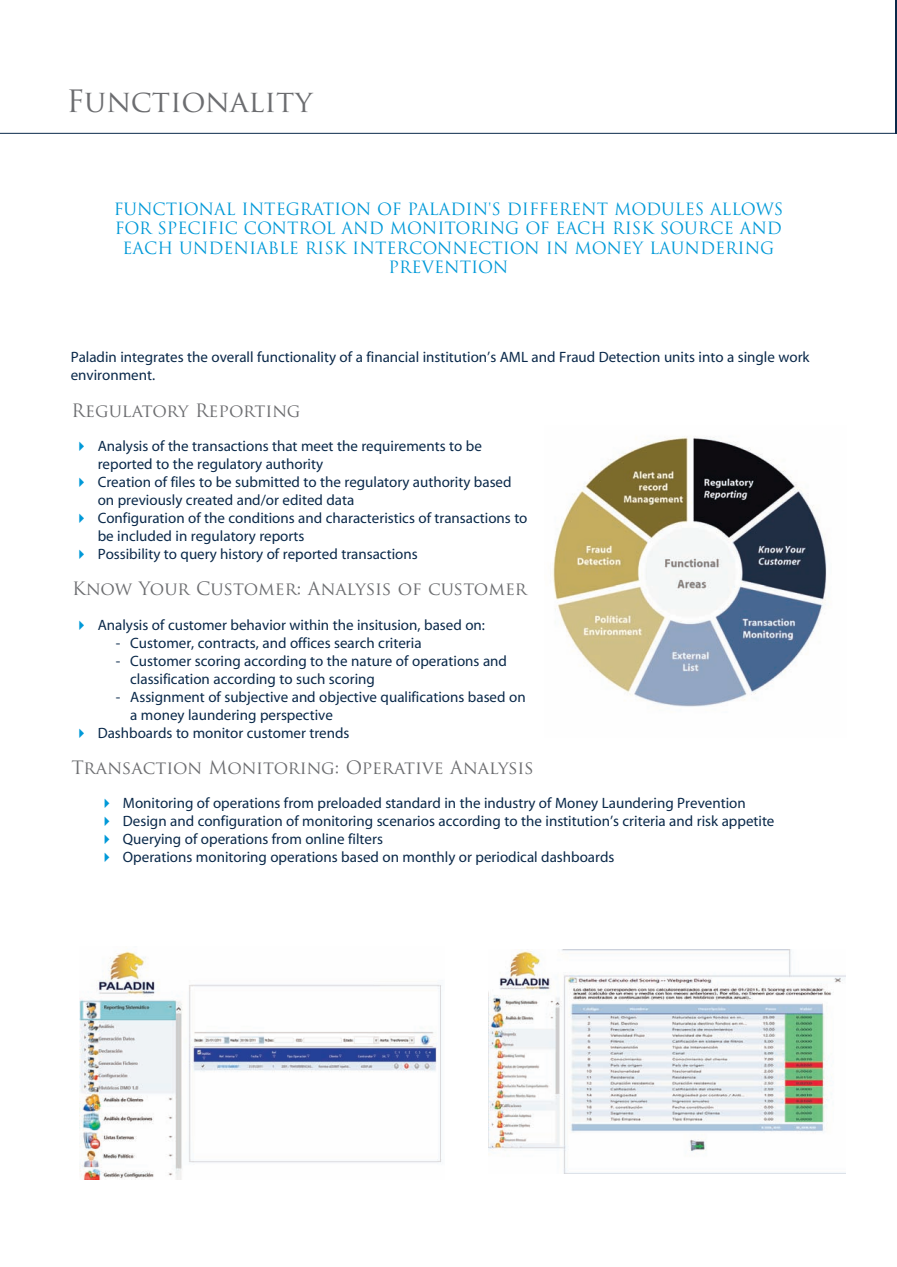
<style>
.page{position:relative;width:897px;height:1267px;background:#fff}
.page>*{position:absolute;margin:0;border:0;box-sizing:border-box;transform-origin:0 0}
.t1{font:30px "Trajan Pro";color:#6c6d70}
.t2{font:18px "Trajan Pro";color:#6c6d70}
.t3{font:16.5px/19.5px "Trajan Pro";color:#0099d8;text-align:center}
.t4{font:15px/18px "Myriad";color:#0a294a}
.s1{color:#0099d8}
</style>
<div class="page">
<hr style="left:0;top:133px;width:896px;height:1px;background:#0a294a">
<hr style="left:895px;top:0;width:2px;height:134px;background:#0a294a">
<img style="left:552px;top:436px;width:275px;height:271px">
<img style="left:80px;top:951px;width:362px;height:228px">
<img style="left:489px;top:950px;width:356px;height:224px">
<h1 class="t1" style="left:67px;top:84px;width:247px">Functionality</h1>
<p class="t3" style="left:114px;top:199px;width:671px">FUNCTIONAL INTEGRATION OF PALADIN'S DIFFERENT MODULES ALLOWS FOR SPECIFIC CONTROL AND MONITORING OF EACH RISK SOURCE AND EACH UNDENIABLE RISK INTERCONNECTION IN MONEY LAUNDERING PREVENTION</p>
<p class="t4" style="left:71px;top:349px;width:740px">Paladin integrates the overall functionality of a financial institution’s AML and Fraud Detection units into a single work environment.</p>
<p class="t2" style="left:72px;top:400px;width:230px">Regulatory Reporting</p>
<p class="t4" style="left:98px;top:438px;width:386px;text-indent:-24px"><span class="s1">✔</span> Analysis of the transactions that meet the requirements to be reported to the regulatory authority</p>
<p class="t4" style="left:98px;top:474px;width:415px;text-indent:-24px"><span class="s1">✔</span> Creation of files to be submitted to the regulatory authority based on previously created and/or edited data</p>
<p class="t4" style="left:98px;top:510px;width:431px;text-indent:-24px"><span class="s1">✔</span> Configuration of the conditions and characteristics of transactions to be included in regulatory reports</p>
<p class="t4" style="left:74px;top:546px;width:345px"><span class="s1">✔</span> Possibility to query history of reported transactions</p>
<p class="t2" style="left:72px;top:578px;width:456px">Know Your Customer: Analysis of customer</p>
<p class="t4" style="left:74px;top:616px;width:413px"><span class="s1">✔</span> Analysis of customer behavior within the insitusion, based on:</p>
<p class="t4" style="left:116px;top:634px;width:307px">- Customer, contracts, and offices search criteria</p>
<p class="t4" style="left:130px;top:652px;width:378px;text-indent:-14px">- Customer scoring according to the nature of operations and classification according to such scoring</p>
<p class="t4" style="left:130px;top:688px;width:397px;text-indent:-14px">- Assignment of subjective and objective qualifications based on a money laundering perspective</p>
<p class="t4" style="left:74px;top:724px;width:277px"><span class="s1">✔</span> Dashboards to monitor customer trends</p>
<p class="t2" style="left:72px;top:757px;width:464px">Transaction Monitoring: Operative Analysis</p>
<p class="t4" style="left:99px;top:795px;width:648px"><span class="s1">✔</span> Monitoring of operations from preloaded standard in the industry of Money Laundering Prevention</p>
<p class="t4" style="left:99px;top:813px;width:677px"><span class="s1">✔</span> Design and configuration of monitoring scenarios according to the institution’s criteria and risk appetite</p>
<p class="t4" style="left:99px;top:831px;width:285px"><span class="s1">✔</span> Querying of operations from online filters</p>
<p class="t4" style="left:99px;top:849px;width:517px"><span class="s1">✔</span> Operations monitoring operations based on monthly or periodical dashboards</p>
</div>
